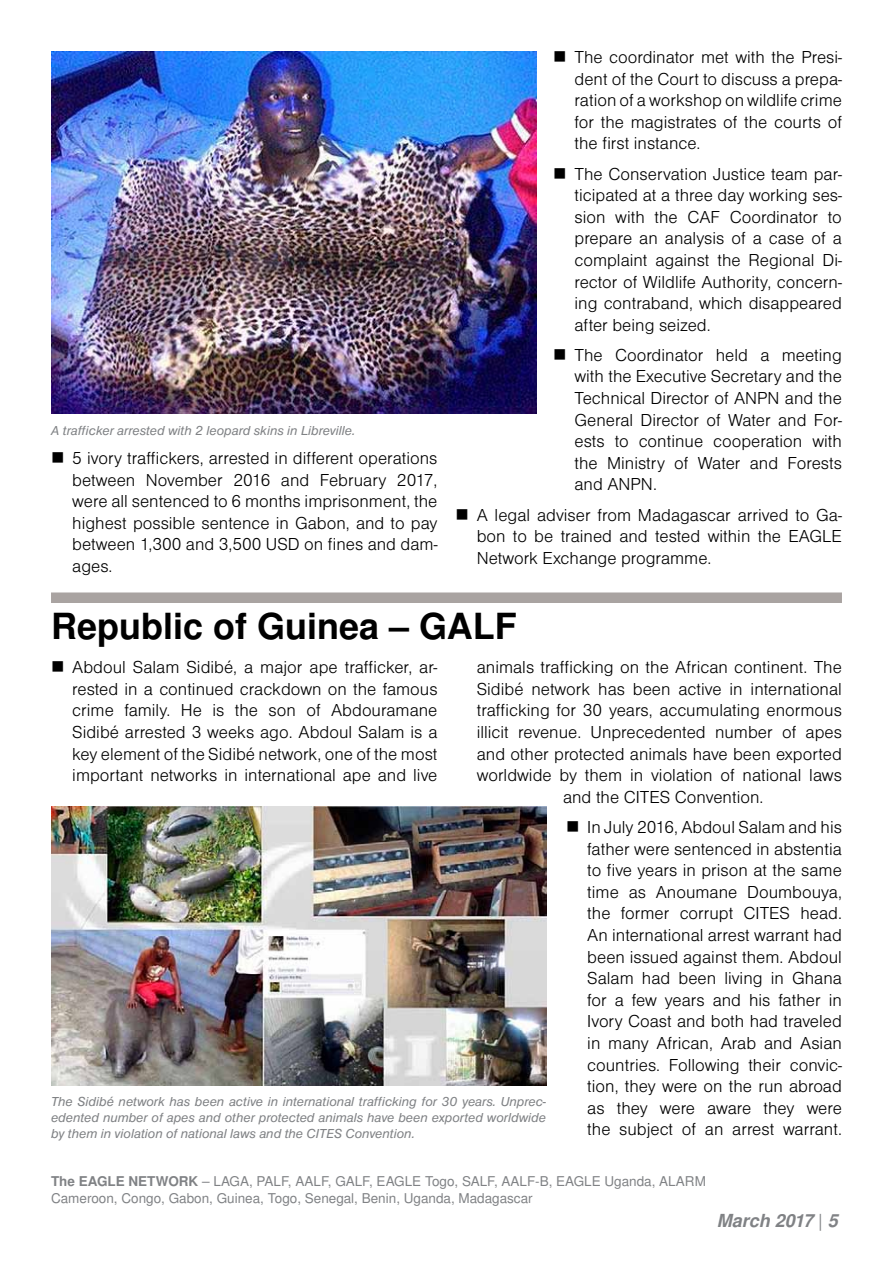
<style>
.page{position:relative;width:893px;height:1263px;background:#fff}
.page>*{position:absolute;margin:0;border:0;box-sizing:border-box;transform-origin:0 0}
.t1{font:700 36px "Nimbus Sans LOT";color:#000}
.t2{font:18px/21.6px "Nimbus Sans DOT Ligh";color:#000;text-align:justify}
.t3{font:italic 700 18px "Nimbus Sans LOT";color:#808285}
.t4{font:italic 13.5px/16.2px "Nimbus Sans DOT";color:#808285;text-align:justify}
.t5{font:13.5px/16.2px "Nimbus Sans LOT";color:#808285}
.s1{font-weight:700}
.s2{font-weight:400;font-style:normal}
</style>
<div class="page">
<img style="left:51px;top:51px;width:485px;height:363px">
<div style="left:51px;top:592px;width:791px;height:11px;background:#a9a3a1"></div>
<img style="left:51px;top:807px;width:495px;height:278px">
<p class="t4" style="left:51px;top:423px;width:306px">A trafficker arrested with 2 leopard skins in Libreville.</p>
<p class="t2" style="left:72px;top:448px;width:367px">5 ivory traffickers, arrested in different operations between November 2016 and February 2017, were all sentenced to 6 months imprisonment, the highest possible sentence in Gabon, and to pay between 1,300 and 3,500 USD on fines and dam&shy;ages.</p>
<p class="t2" style="left:574px;top:47px;width:269px">The coordinator met with the Presi&shy;dent of the Court to discuss a prepa&shy;ration of a workshop on wildlife crime for the magistrates of the courts of the first instance.</p>
<p class="t2" style="left:574px;top:163px;width:269px">The Conservation Justice team par&shy;ticipated at a three day working ses&shy;sion with the CAF Coordinator to prepare an analysis of a case of a complaint against the Regional Di&shy;rector of Wildlife Authority, concern&shy;ing contraband, which disappeared after being seized.</p>
<p class="t2" style="left:574px;top:344px;width:269px">The Coordinator held a meeting with the Executive Secretary and the Technical Director of ANPN and the General Director of Water and For&shy;ests to continue cooperation with the Ministry of Water and Forests and ANPN.</p>
<p class="t2" style="left:477px;top:504px;width:367px">A legal adviser from Madagascar arrived to Ga&shy;bon to be trained and tested within the EAGLE Network Exchange programme.</p>
<h1 class="t1" style="left:51px;top:605px;width:467px">Republic of Guinea – GALF</h1>
<p class="t2" style="left:72px;top:657px;width:367px">Abdoul Salam Sidibé, a major ape trafficker, ar&shy;rested in a continued crackdown on the famous crime family. He is the son of Abdouramane Sidibé arrested 3 weeks ago. Abdoul Salam is a key element of the Sidibé network, one of the most important networks in international ape and live</p>
<p class="t2" style="left:477px;top:657px;width:367px;text-align:center">animals trafficking on the African continent. The Sidibé network has been active in international trafficking for 30 years, accumulating enormous illicit revenue. Unprecedented number of apes and other protected animals have been exported worldwide by them in violation of national laws and the CITES Convention.</p>
<p class="t2" style="left:587px;top:816px;width:256px">In July 2016, Abdoul Salam and his father were sentenced in abstentia to five years in prison at the same time as Anoumane Doumbouya, the former corrupt CITES head.<br>An international arrest warrant had been issued against them. Abdoul Salam had been living in Ghana for a few years and his father in Ivory Coast and both had traveled in many African, Arab and Asian countries. Following their convic&shy;tion, they were on the run abroad as they were aware they were the subject of an arrest warrant.</p>
<p class="t4" style="left:51px;top:1093px;width:497px">The Sidibé network has been active in international trafficking for 30 years. Unprec&shy;edented number of apes and other protected animals have been exported worldwide by them in violation of national laws and the CITES Convention.</p>
<p class="t5" style="left:51px;top:1174px;width:656px"><span class="s1">The EAGLE NETWORK</span> – LAGA, PALF, AALF, GALF, EAGLE Togo, SALF, AALF-B, EAGLE Uganda, ALARM<br>Cameroon, Congo, Gabon, Guinea, Togo, Senegal, Benin, Uganda, Madagascar</p>
<p class="t3" style="left:717px;top:1210px;width:122px">March 2017 <span class="s2">|</span> 5</p>
</div>
